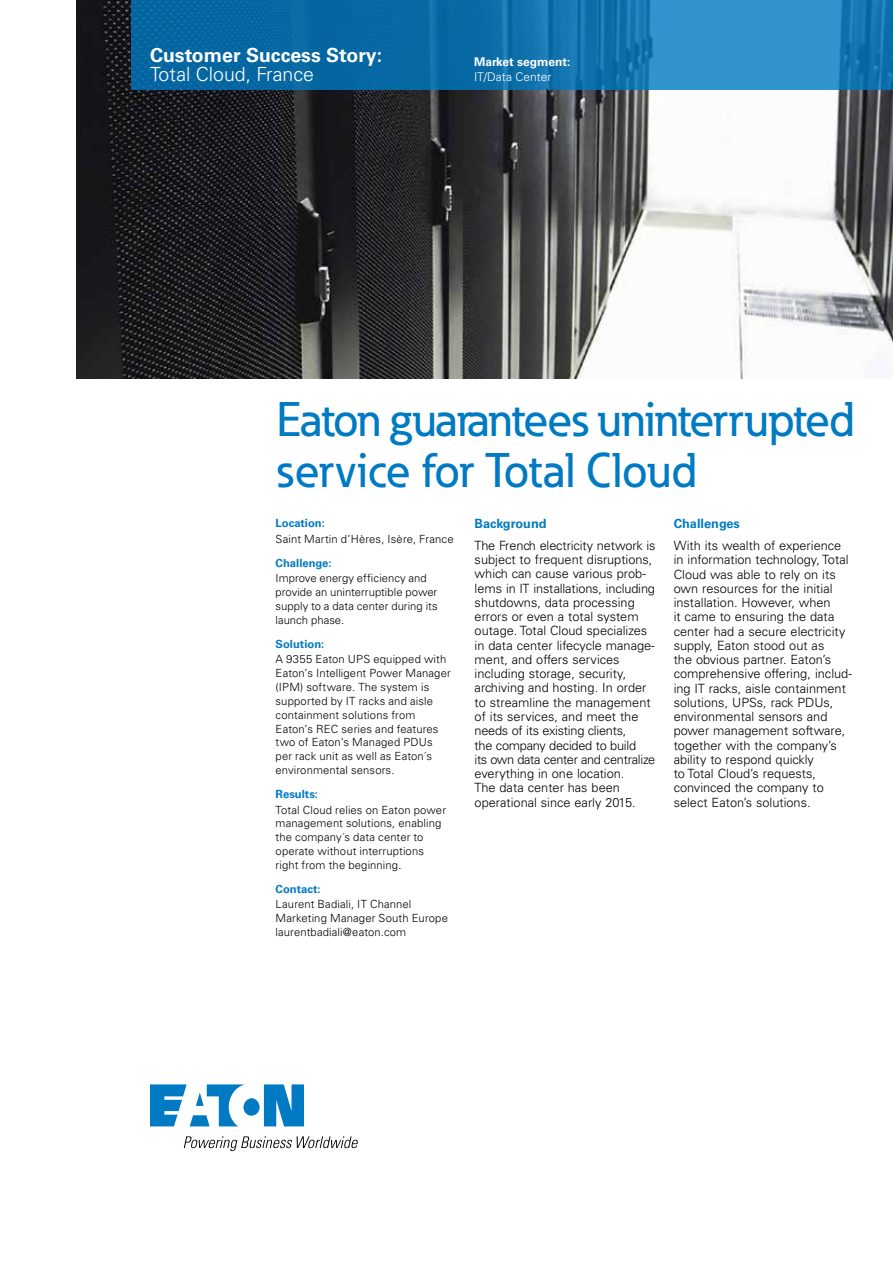
<style>
.page{position:relative;width:893px;height:1263px;background:#fff}
.page>*{position:absolute;margin:0;border:0;box-sizing:border-box;transform-origin:0 0}
.t1{font:500 48px/51px "Eaton";letter-spacing:-.02em;color:#007ac2}
.t2{font:700 19.5px "Univers LT Std";color:#fff}
.t3{font:300 19.5px "Univers LT Std";color:#fff}
.t4{font:300 12.75px/14.2px "Univers LT Std";color:#000}
.t5{font:700 12.75px "Univers LT Std";color:#007ac2}
.t6{font:700 12px "Univers LT Std";color:#fff}
.t7{font:300 12px "Univers LT Std";color:#fff}
.t8{font:300 11.25px/13.8px "Univers LT Std";letter-spacing:.01em;color:#000}
.t9{font:700 11.25px "Univers LT Std";color:#007ac2}
</style>
<div class="page">
<img style="left:77px;top:0;width:816px;height:378px">
<svg style="left:131px;top:0;width:762px;height:90px;background:#1475af"></svg>
<svg style="left:150px;top:1084px;width:154px;height:42px"></svg>
<svg style="left:184px;top:1136px;width:174px;height:15px"></svg>
<h2 class="t2" style="left:150px;top:43px;width:234px">Customer Success Story:</h2>
<h2 class="t3" style="left:150px;top:62px;width:165px">Total Cloud, France</h2>
<p class="t6" style="left:474px;top:55px;width:98px">Market segment:</p>
<p class="t7" style="left:474px;top:70px;width:79px">IT/Data Center</p>
<h1 class="t1" style="left:276px;top:393px;width:580px">Eaton guarantees uninterrupted service for Total Cloud</h1>
<p class="t9" style="left:276px;top:517px;width:51px">Location:</p>
<p class="t8" style="left:276px;top:532px;width:180px">Saint Martin d’Hères, Isère, France</p>
<p class="t9" style="left:276px;top:556px;width:58px">Challenge:</p>
<p class="t8" style="left:276px;top:571px;width:164px">Improve energy efficiency and provide an uninterruptible power supply to a data center during its launch phase.</p>
<p class="t9" style="left:276px;top:637px;width:50px">Solution:</p>
<p class="t8" style="left:276px;top:652px;width:177px">A 9355 Eaton UPS equipped with<br>Eaton’s Intelligent Power Manager (IPM) software. The system is supported by IT racks and aisle containment solutions from<br>Eaton’s REC series and features two of Eaton’s Managed PDUs per rack unit as well as Eaton´s environmental sensors.</p>
<p class="t9" style="left:276px;top:788px;width:44px">Results:</p>
<p class="t8" style="left:276px;top:803px;width:172px">Total Cloud relies on Eaton power management solutions, enabling the company´s data center to operate without interruptions right from the beginning.</p>
<p class="t9" style="left:276px;top:882px;width:47px">Contact:</p>
<p class="t8" style="left:276px;top:897px;width:174px">Laurent Badiali, IT Channel<br>Marketing Manager South Europe laurentbadiali@eaton.com</p>
<p class="t5" style="left:475px;top:516px;width:73px">Background</p>
<p class="t4" style="left:475px;top:538px;width:182px">The French electricity network is subject to frequent disruptions, which can cause various prob&shy;lems in IT installations, including shutdowns, data processing errors or even a total system outage. Total Cloud specializes in data center lifecycle manage&shy;ment, and offers services including storage, security, archiving and hosting. In order to streamline the management of its services, and meet the needs of its existing clients,<br>the company decided to build<br>its own data center and centralize everything in one location.<br>The data center has been operational since early 2015.</p>
<p class="t5" style="left:674px;top:516px;width:68px">Challenges</p>
<p class="t4" style="left:674px;top:538px;width:180px">With its wealth of experience in information technology, Total<br>Cloud was able to rely on its own resources for the initial installation. However, when<br>it came to ensuring the data center had a secure electricity supply, Eaton stood out as<br>the obvious partner. Eaton’s comprehensive offering, includ&shy;ing IT racks, aisle containment solutions, UPSs, rack PDUs, environmental sensors and power management software, together with the company’s ability to respond quickly<br>to Total Cloud’s requests, convinced the company to select Eaton’s solutions.</p>
</div>
